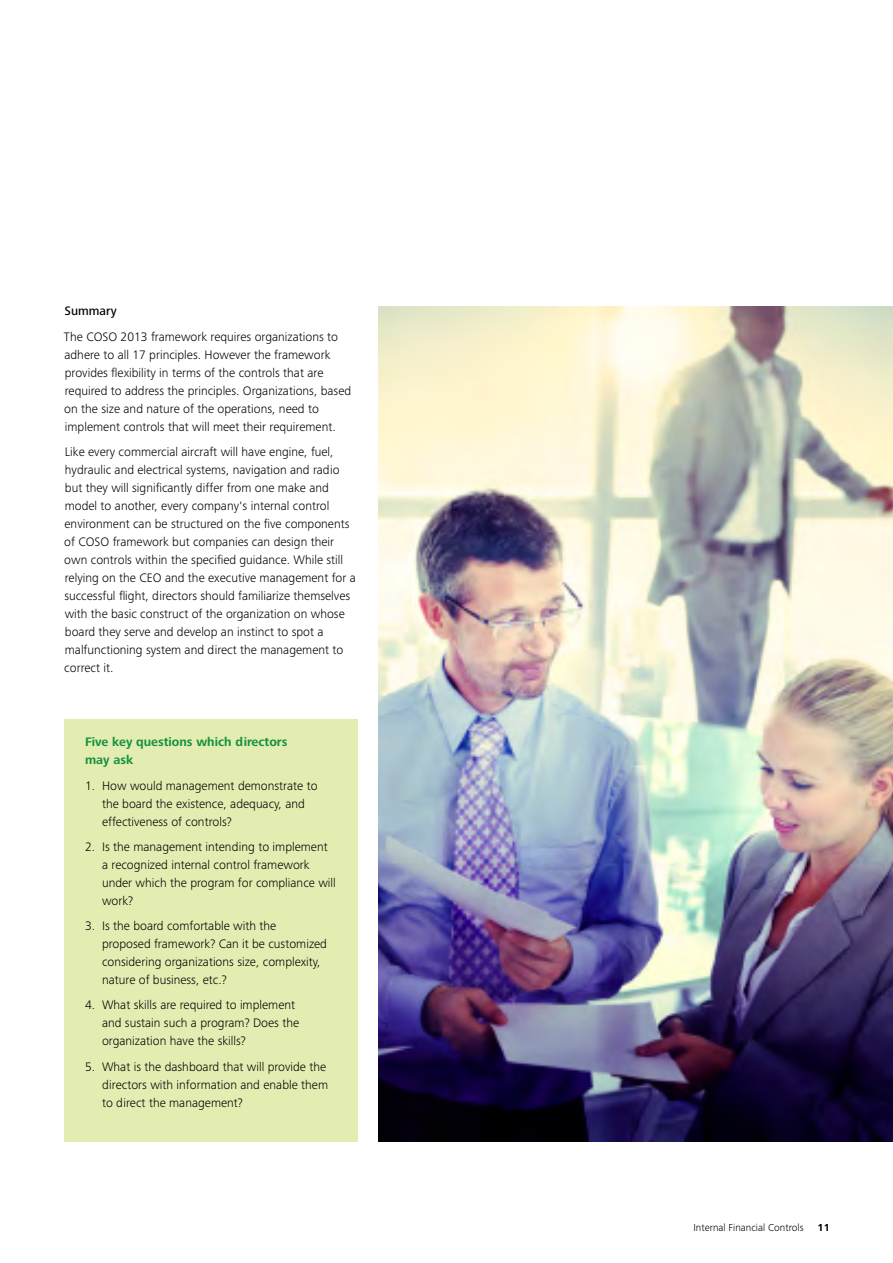
<style>
.page{position:relative;width:893px;height:1263px;background:#fff}
.page>*{position:absolute;margin:0;border:0;box-sizing:border-box;transform-origin:0 0}
.t1{font:300 12.75px/18px "Frutiger Next Pro";color:#000}
.t2{font:700 12.75px/18px "Frutiger Next Pro";color:#13913e}
.t3{font:500 12.75px "Frutiger Next Pro";color:#000}
.t4{font:300 10.5px "Frutiger Next Pro";color:#000}
.t5{font:700 10.5px "Frutiger Next Pro";color:#000}
</style>
<div class="page">
<div style="left:64px;top:719px;width:294px;height:422px;background:#e4edb1"></div>
<img style="left:378px;top:306px;width:515px;height:835px">
<p class="t3" style="left:65px;top:304px;width:54px">Summary</p>
<p class="t1" style="left:64px;top:327px;width:289px">The COSO 2013 framework requires organizations to adhere to all 17 principles. However the framework provides flexibility in terms of the controls that are required to address the principles. Organizations, based on the size and nature of the operations, need to implement controls that will meet their requirement.</p>
<p class="t1" style="left:64px;top:443px;width:293px">Like every commercial aircraft will have engine, fuel, hydraulic and electrical systems, navigation and radio but they will significantly differ from one make and model to another, every company's internal control environment can be structured on the five components of COSO framework but companies can design their own controls within the specified guidance. While still relying on the CEO and the executive management for a successful flight, directors should familiarize themselves with the basic construct of the organization on whose board they serve and develop an instinct to spot a malfunctioning system and direct the management to correct it.</p>
<p class="t2" style="left:85px;top:733px;width:204px">Five key questions which directors may ask</p>
<p class="t1" style="left:102px;top:776px;width:217px;text-indent:-17px">1. How would management demonstrate to the board the existence, adequacy, and effectiveness of controls?</p>
<p class="t1" style="left:102px;top:837px;width:235px;text-indent:-17px">2. Is the management intending to implement a recognized internal control framework under which the program for compliance will work?</p>
<p class="t1" style="left:102px;top:917px;width:226px;text-indent:-17px">3. Is the board comfortable with the proposed framework? Can it be customized considering organizations size, complexity, nature of business, etc.?</p>
<p class="t1" style="left:102px;top:996px;width:199px;text-indent:-17px">4. What skills are required to implement and sustain such a program? Does the organization have the skills?</p>
<p class="t1" style="left:102px;top:1057px;width:228px;text-indent:-17px">5. What is the dashboard that will provide the directors with information and enable them to direct the management?</p>
<p class="t4" style="left:693px;top:1221px;width:112px">Internal Financial Controls</p>
<p class="t5" style="left:817px;top:1221px;width:14px">11</p>
</div>
